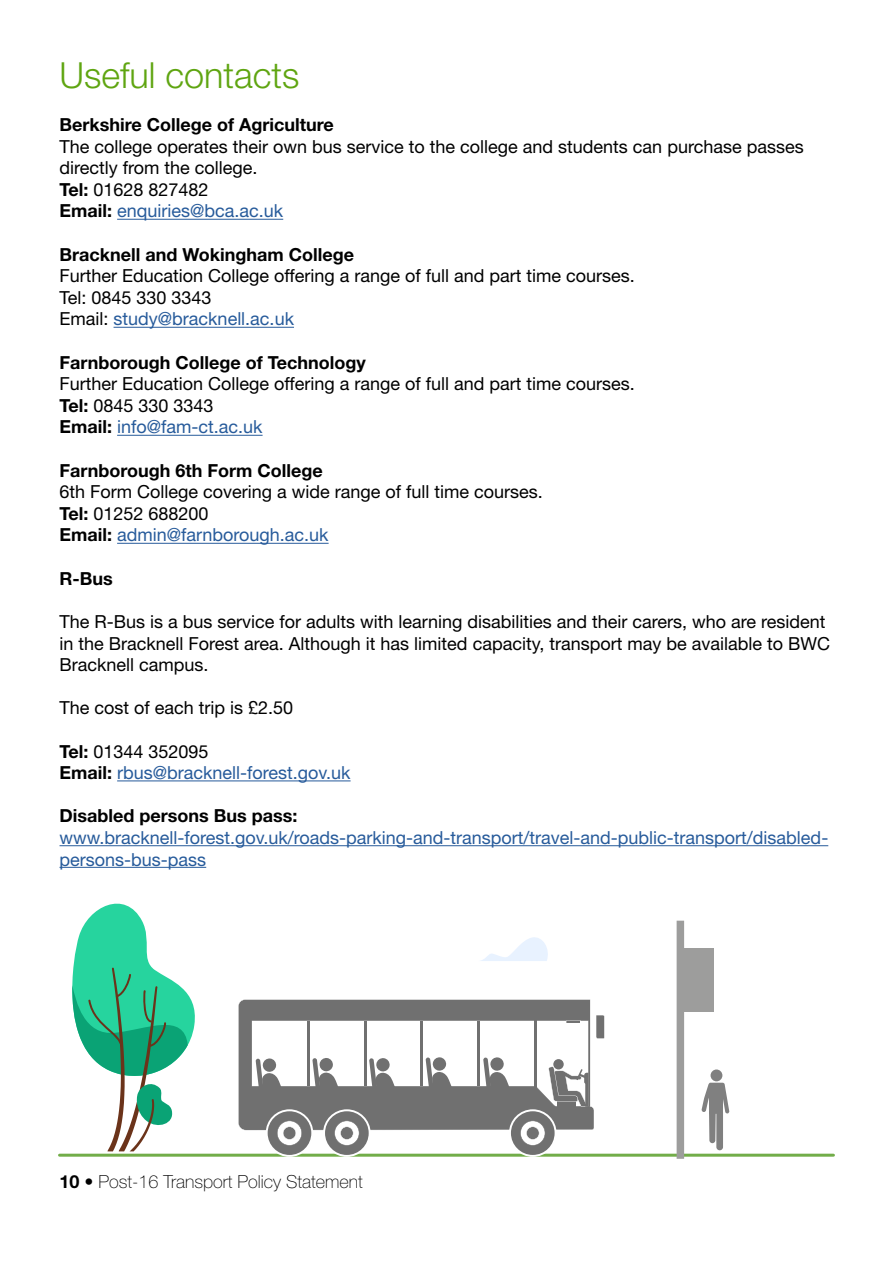
<style>
.page{position:relative;width:893px;height:1263px;background:#fff}
.page>*{position:absolute;margin:0;border:0;box-sizing:border-box;transform-origin:0 0}
.Section_Heading{font:300 36px "Helvetica Neue";color:#5fa511}
.t1{font:18px/21.6px "Helvetica Neue";color:#000}
.t2{font:18px/21.6px "Helvetica Neue";color:#275b9b}
.t3{font:700 18px "Helvetica Neue";color:#000}
.t4{font:100 18px "Helvetica Neue";color:#000}
.s1{font-weight:700}
.s2{font-weight:700;color:#000}
.s3{color:#000}
</style>
<div class="page">
<hr style="left:60px;top:1154px;width:773px;height:3px;background:#72ad49">
<hr style="left:117px;top:219px;width:166px;height:1px;background:#275b9b">
<hr style="left:114px;top:327px;width:180px;height:1px;background:#275b9b">
<hr style="left:117px;top:435px;width:146px;height:1px;background:#275b9b">
<hr style="left:117px;top:543px;width:212px;height:1px;background:#275b9b">
<hr style="left:117px;top:780px;width:234px;height:1px;background:#275b9b">
<hr style="left:60px;top:845px;width:768px;height:1px;background:#275b9b">
<hr style="left:60px;top:867px;width:146px;height:1px;background:#275b9b">
<svg style="left:72px;top:903px;width:123px;height:248px"></svg>
<svg style="left:238px;top:999px;width:356px;height:131px;background:#7b7b7b"></svg>
<hr style="left:534px;top:1019px;width:3px;height:69px;background:#707070">
<svg style="left:596px;top:1015px;width:9px;height:24px"></svg>
<svg style="left:252px;top:1020px;width:337px;height:137px"></svg>
<div style="left:677px;top:921px;width:7px;height:238px;background:#9d9d9c"></div>
<div style="left:682px;top:948px;width:32px;height:64px;background:#9d9d9c"></div>
<svg style="left:481px;top:937px;width:67px;height:24px"></svg>
<div style="left:711px;top:1069px;width:11px;height:12px;background:#808080;border-radius:50%"></div>
<div style="left:716px;top:1109px;width:7px;height:41px;background:#808080;border-radius:3px"></div>
<svg style="left:701px;top:1083px;width:28px;height:60px"></svg>
<h2 class="Section_Heading" style="left:60px;top:53px;width:242px">Useful contacts</h2>
<p class="t3" style="left:60px;top:113px;width:276px">Berkshire College of Agriculture</p>
<p class="t1" style="left:60px;top:135px;width:746px">The college operates their own bus service to the college and students can purchase passes directly from the college.</p>
<p class="t1" style="left:60px;top:178px;width:151px"><span class="s1">Tel:</span> 01628 827482</p>
<p class="t2" style="left:60px;top:200px;width:225px"><span class="s2">Email:</span> enquiries@bca.ac.uk</p>
<p class="t3" style="left:60px;top:243px;width:296px">Bracknell and Wokingham College</p>
<p class="t1" style="left:60px;top:265px;width:577px">Further Education College offering a range of full and part time courses.</p>
<p class="t1" style="left:60px;top:286px;width:154px">Tel: 0845 330 3343</p>
<p class="t2" style="left:60px;top:308px;width:236px"><span class="s3">Email:</span> study@bracknell.ac.uk</p>
<p class="t3" style="left:60px;top:351px;width:308px">Farnborough College of Technology</p>
<p class="t1" style="left:60px;top:373px;width:577px">Further Education College offering a range of full and part time courses.</p>
<p class="t1" style="left:60px;top:394px;width:156px"><span class="s1">Tel:</span> 0845 330 3343</p>
<p class="t2" style="left:60px;top:416px;width:205px"><span class="s2">Email:</span> info@fam-ct.ac.uk</p>
<p class="t3" style="left:60px;top:459px;width:265px">Farnborough 6th Form College</p>
<p class="t1" style="left:60px;top:481px;width:485px">6th Form College covering a wide range of full time courses.</p>
<p class="t1" style="left:60px;top:502px;width:151px"><span class="s1">Tel:</span> 01252 688200</p>
<p class="t2" style="left:60px;top:524px;width:271px"><span class="s2">Email:</span> admin@farnborough.ac.uk</p>
<p class="t3" style="left:60px;top:567px;width:55px">R-Bus</p>
<p class="t1" style="left:60px;top:610px;width:772px">The R-Bus is a bus service for adults with learning disabilities and their carers, who are resident in the Bracknell Forest area. Although it has limited capacity, transport may be available to BWC<br>Bracknell campus.</p>
<p class="t1" style="left:60px;top:697px;width:235px">The cost of each trip is £2.50</p>
<p class="t1" style="left:60px;top:740px;width:151px"><span class="s1">Tel:</span> 01344 352095</p>
<p class="t2" style="left:60px;top:762px;width:293px"><span class="s2">Email:</span> rbus@bracknell-forest.gov.uk</p>
<p class="t3" style="left:60px;top:805px;width:239px">Disabled persons Bus pass:</p>
<p class="t2" style="left:60px;top:826px;width:770px">www.bracknell-forest.gov.uk/roads-parking-and-transport/travel-and-public-transport/disabled&shy;persons-bus-pass</p>
<p class="t4" style="left:60px;top:1171px;width:305px"><span class="s1">10 •</span> Post-16 Transport Policy Statement</p>
</div>
